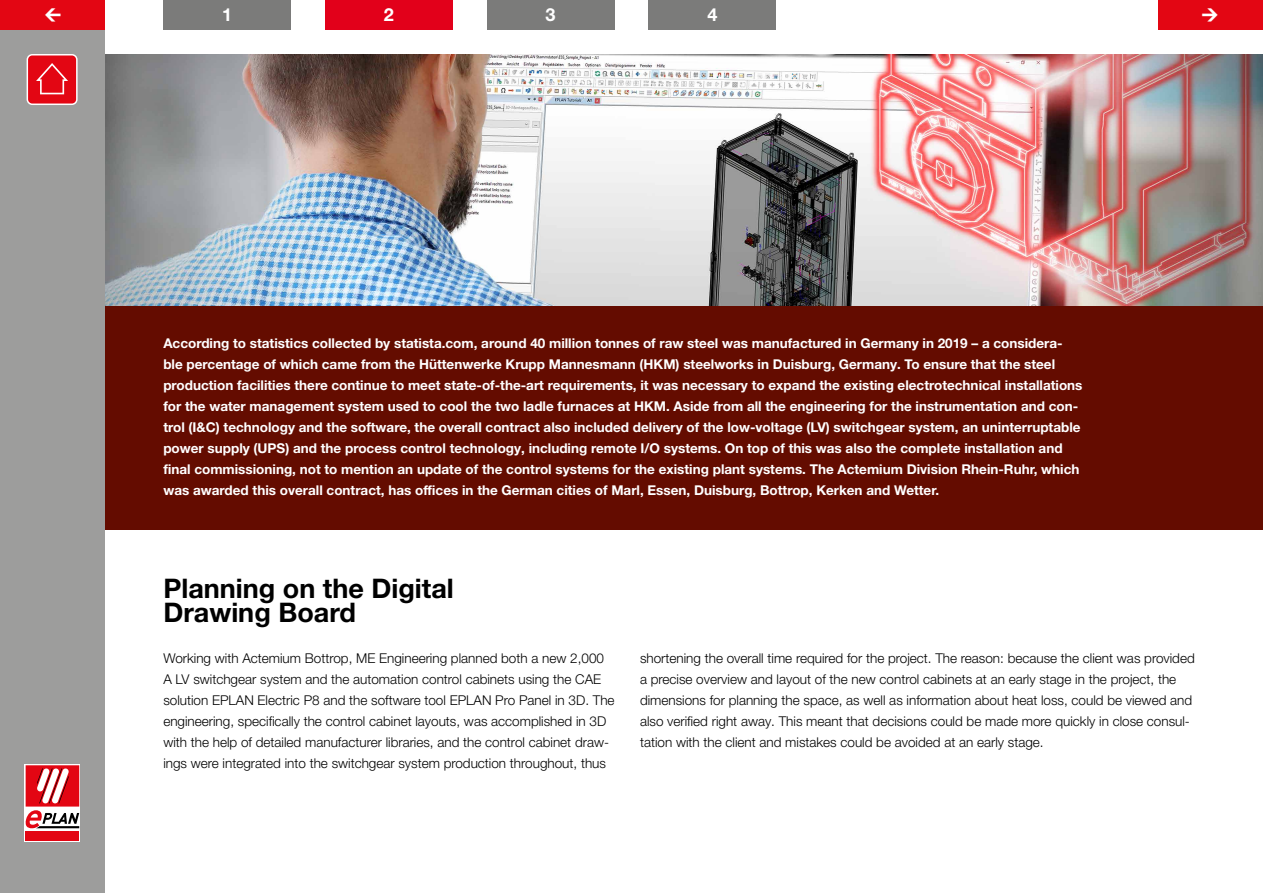
<style>
.page{position:relative;width:1263px;height:893px;background:#fff}
.page>*{position:absolute;margin:0;border:0;box-sizing:border-box;transform-origin:0 0}
.t1{font:700 27px/24px "Helvetica Neue LT Pro";color:#000}
.t2{font:700 18px "Helvetica Neue LT Pro";color:#fff}
.t3{font:700 13.5px/21px "Helvetica Neue LT Pro";color:#fff}
.t4{font:300 13.5px/21px "Helvetica Neue LT Pro";color:#000}
</style>
<div class="page">
<img style="left:104px;top:54px;width:1159px;height:253px">
<div style="left:104px;top:307px;width:1159px;height:223px;background:#640c00"></div>
<div style="left:0;top:0;width:104px;height:893px;background:#9d9d9c"></div>
<div style="left:0;top:0;width:104px;height:30px;background:#e30613"></div>
<div style="left:1158px;top:0;width:105px;height:30px;background:#e30613"></div>
<svg style="left:25px;top:764px;width:55px;height:78px"></svg>
<div style="left:26px;top:831px;width:53px;height:10px;background:#e30613"></div>
<svg style="left:25px;top:765px;width:54px;height:63px;background:#d6676e"></svg>
<div style="left:27px;top:55px;width:50px;height:49px;background:#e30613;border-radius:5px"></div>
<div style="left:27px;top:54px;width:51px;height:51px;border:2px solid #fff;border-radius:5px"></div>
<svg style="left:36px;top:63px;width:32px;height:31px"></svg>
<div style="left:163px;top:0;width:128px;height:30px;background:#7b7b7a"></div>
<div style="left:325px;top:0;width:128px;height:30px;background:#e2001a"></div>
<div style="left:487px;top:0;width:127px;height:30px;background:#7b7b7a"></div>
<div style="left:648px;top:0;width:128px;height:30px;background:#7b7b7a"></div>
<h2 class="t2" style="left:222px;top:4px;width:12px">1</h2>
<h2 class="t2" style="left:384px;top:4px;width:12px">2</h2>
<h2 class="t2" style="left:546px;top:4px;width:12px">3</h2>
<h2 class="t2" style="left:707px;top:4px;width:12px">4</h2>
<p class="t3" style="left:163px;top:332px;width:921px">According to statistics collected by statista.com, around 40 million tonnes of raw steel was manufactured in Germany in 2019 – a considera&shy;ble percentage of which came from the Hüttenwerke Krupp Mannesmann (HKM) steelworks in Duisburg, Germany. To ensure that the steel production facilities there continue to meet state-of-the-art requirements, it was necessary to expand the existing electrotechnical installations for the water management system used to cool the two ladle furnaces at HKM. Aside from all the engineering for the instrumentation and con&shy;trol (I&amp;C) technology and the software, the overall contract also included delivery of the low-voltage (LV) switchgear system, an uninterruptable power supply (UPS) and the process control technology, including remote I/O systems. On top of this was also the complete installation and final commissioning, not to mention an update of the control systems for the existing plant systems. The Actemium Division Rhein-Ruhr, which was awarded this overall contract, has offices in the German cities of Marl, Essen, Duisburg, Bottrop, Kerken and Wetter.</p>
<h1 class="t1" style="left:163px;top:576px;width:292px">Planning on the Digital<br>Drawing Board</h1>
<p class="t4" style="left:163px;top:647px;width:453px">Working with Actemium Bottrop, ME Engineering planned both a new 2,000<br>A LV switchgear system and the automation control cabinets using the CAE solution EPLAN Electric P8 and the software tool EPLAN Pro Panel in 3D. The engineering, specifically the control cabinet layouts, was accomplished in 3D with the help of detailed manufacturer libraries, and the control cabinet draw&shy;ings were integrated into the switchgear system production throughout, thus</p>
<p class="t4" style="left:640px;top:647px;width:556px">shortening the overall time required for the project. The reason: because the client was provided a precise overview and layout of the new control cabinets at an early stage in the project, the dimensions for planning the space, as well as information about heat loss, could be viewed and also verified right away. This meant that decisions could be made more quickly in close consul&shy;tation with the client and mistakes could be avoided at an early stage.</p>
</div>
